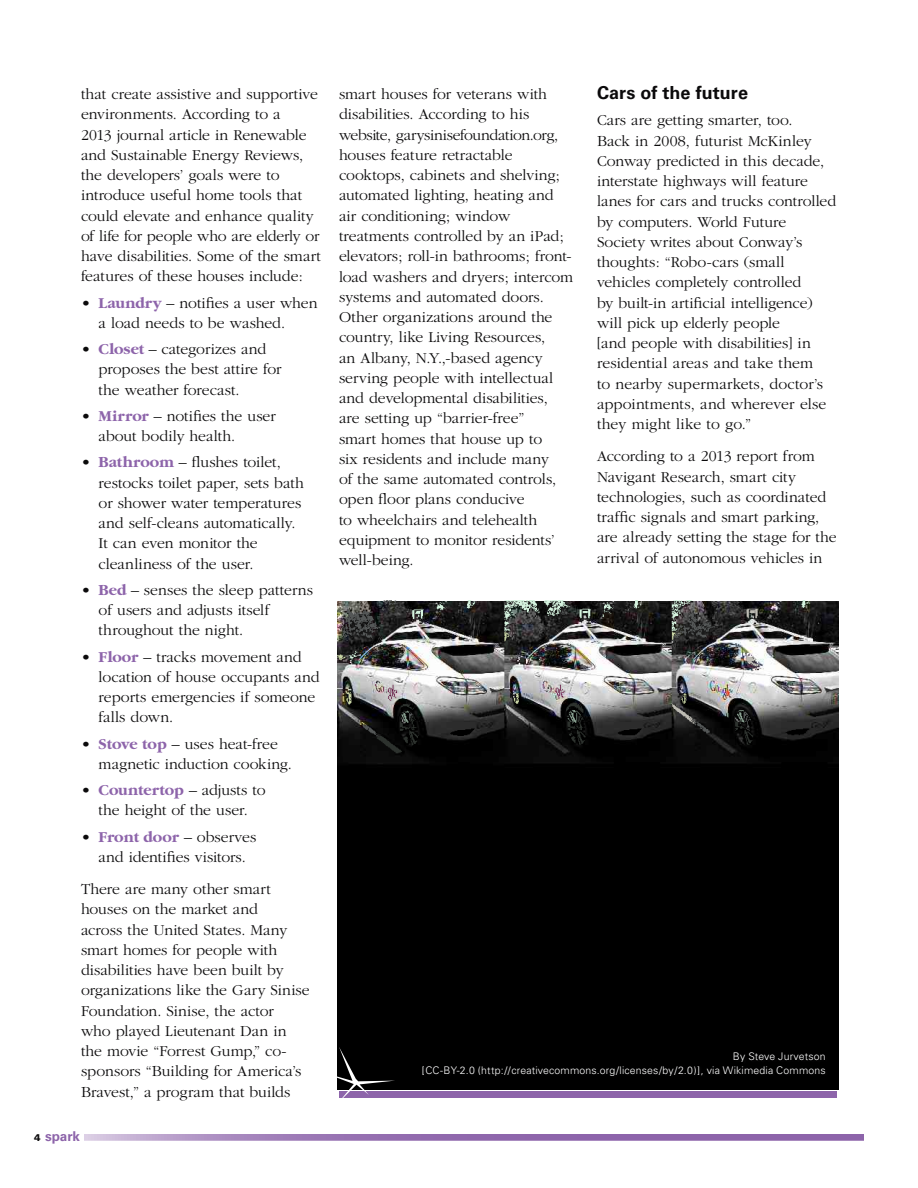
<style>
.page{position:relative;width:918px;height:1188px;background:#fff}
.page>*{position:absolute;margin:0;border:0;box-sizing:border-box;transform-origin:0 0}
.t1{font:700 18px "Univers";color:#0b0a0b}
.t2{font:300 15.75px/20.2px "Garamond";color:#0b0a0b}
.t3{font:700 13.5px "Univers";color:#8d64aa}
.t4{font:300 10.5px/13.5px "Univers";letter-spacing:.015em;color:#fff;text-align:right}
.s1{font-weight:700;color:#8d64aa}
.s2{font-weight:900;font-size:9.75px;color:#0b0a0b}
</style>
<div class="page">
<div style="left:337px;top:601px;width:501px;height:489px;background:#000"></div>
<img style="left:337px;top:601px;width:35px;height:144px">
<img style="left:343px;top:601px;width:472px;height:69px">
<img style="left:372px;top:710px;width:392px;height:52px">
<img style="left:441px;top:722px;width:374px;height:23px">
<img style="left:337px;top:624px;width:329px;height:86px">
<img style="left:666px;top:601px;width:103px;height:126px">
<img style="left:366px;top:676px;width:202px;height:34px">
<img style="left:395px;top:704px;width:357px;height:29px">
<div style="left:339px;top:1091px;width:498px;height:7px;background:#8d64aa"></div>
<svg style="left:337px;top:1047px;width:58px;height:51px"></svg>
<div style="left:423px;top:1053px;width:405px;height:25px;background:#000"></div>
<svg style="left:84px;top:1134px;width:780px;height:7px;background:#9d7bb7"></svg>
<p class="t2" style="left:81px;top:84px;width:241px">that create assistive and supportive environments. According to a<br>2013 journal article in Renewable and Sustainable Energy Reviews, the developers’ goals were to introduce useful home tools that could elevate and enhance quality of life for people who are elderly or have disabilities. Some of the smart features of these houses include:</p>
<p class="t2" style="left:99px;top:293px;width:220px;text-indent:-18px">• <span class="s1">Laundry</span> – notifies a user when a load needs to be washed.</p>
<p class="t2" style="left:99px;top:339px;width:184px;text-indent:-18px">• <span class="s1">Closet</span> – categorizes and proposes the best attire for the weather forecast.</p>
<p class="t2" style="left:99px;top:406px;width:179px;text-indent:-18px">• <span class="s1">Mirror</span> – notifies the user about bodily health.</p>
<p class="t2" style="left:99px;top:453px;width:207px;text-indent:-18px">• <span class="s1">Bathroom</span> – flushes toilet, restocks toilet paper, sets bath or shower water temperatures and self-cleans automatically.<br>It can even monitor the cleanliness of the user.</p>
<p class="t2" style="left:99px;top:580px;width:216px;text-indent:-18px">• <span class="s1">Bed</span> – senses the sleep patterns of users and adjusts itself throughout the night.</p>
<p class="t2" style="left:99px;top:647px;width:222px;text-indent:-18px">• <span class="s1">Floor</span> – tracks movement and location of house occupants and reports emergencies if someone falls down.</p>
<p class="t2" style="left:99px;top:734px;width:195px;text-indent:-18px">• <span class="s1">Stove top</span> – uses heat-free magnetic induction cooking.</p>
<p class="t2" style="left:81px;top:780px;width:186px;text-align:center">• <span class="s1">Countertop</span> – adjusts to the height of the user.</p>
<p class="t2" style="left:81px;top:827px;width:177px;text-align:center">• <span class="s1">Front door</span> – observes and identifies visitors.</p>
<p class="t2" style="left:81px;top:879px;width:230px">There are many other smart houses on the market and<br>across the United States. Many smart homes for people with disabilities have been built by organizations like the Gary Sinise<br>Foundation. Sinise, the actor<br>who played Lieutenant Dan in the movie “Forrest Gump,” co&shy;sponsors “Building for America’s<br>Bravest,” a program that builds</p>
<p class="t3" style="left:34px;top:1128px;width:47px"><span class="s2">4</span> spark</p>
<p class="t2" style="left:339px;top:84px;width:236px">smart houses for veterans with disabilities. According to his website, garysinisefoundation.org, houses feature retractable cooktops, cabinets and shelving; automated lighting, heating and air conditioning; window treatments controlled by an iPad; elevators; roll-in bathrooms; front&shy;load washers and dryers; intercom systems and automated doors.<br>Other organizations around the country, like Living Resources,<br>an Albany, N.Y.,-based agency serving people with intellectual and developmental disabilities,<br>are setting up “barrier-free”<br>smart homes that house up to<br>six residents and include many<br>of the same automated controls, open floor plans conducive<br>to wheelchairs and telehealth equipment to monitor residents’ well-being.</p>
<p class="t1" style="left:597px;top:82px;width:153px">Cars of the future</p>
<p class="t2" style="left:597px;top:110px;width:241px">Cars are getting smarter, too.<br>Back in 2008, futurist McKinley<br>Conway predicted in this decade, interstate highways will feature lanes for cars and trucks controlled by computers. World Future<br>Society writes about Conway’s thoughts: “Robo-cars (small vehicles completely controlled<br>by built-in artificial intelligence) will pick up elderly people<br>[and people with disabilities] in residential areas and take them<br>to nearby supermarkets, doctor’s appointments, and wherever else they might like to go.”</p>
<p class="t2" style="left:597px;top:447px;width:241px">According to a 2013 report from Navigant Research, smart city technologies, such as coordinated traffic signals and smart parking, are already setting the stage for the arrival of autonomous vehicles in</p>
<p class="t4" style="left:422px;top:1050px;width:405px">By Steve Jurvetson<br>[CC-BY-2.0 (http://creativecommons.org/licenses/by/2.0)], via Wikimedia Commons</p>
</div>
